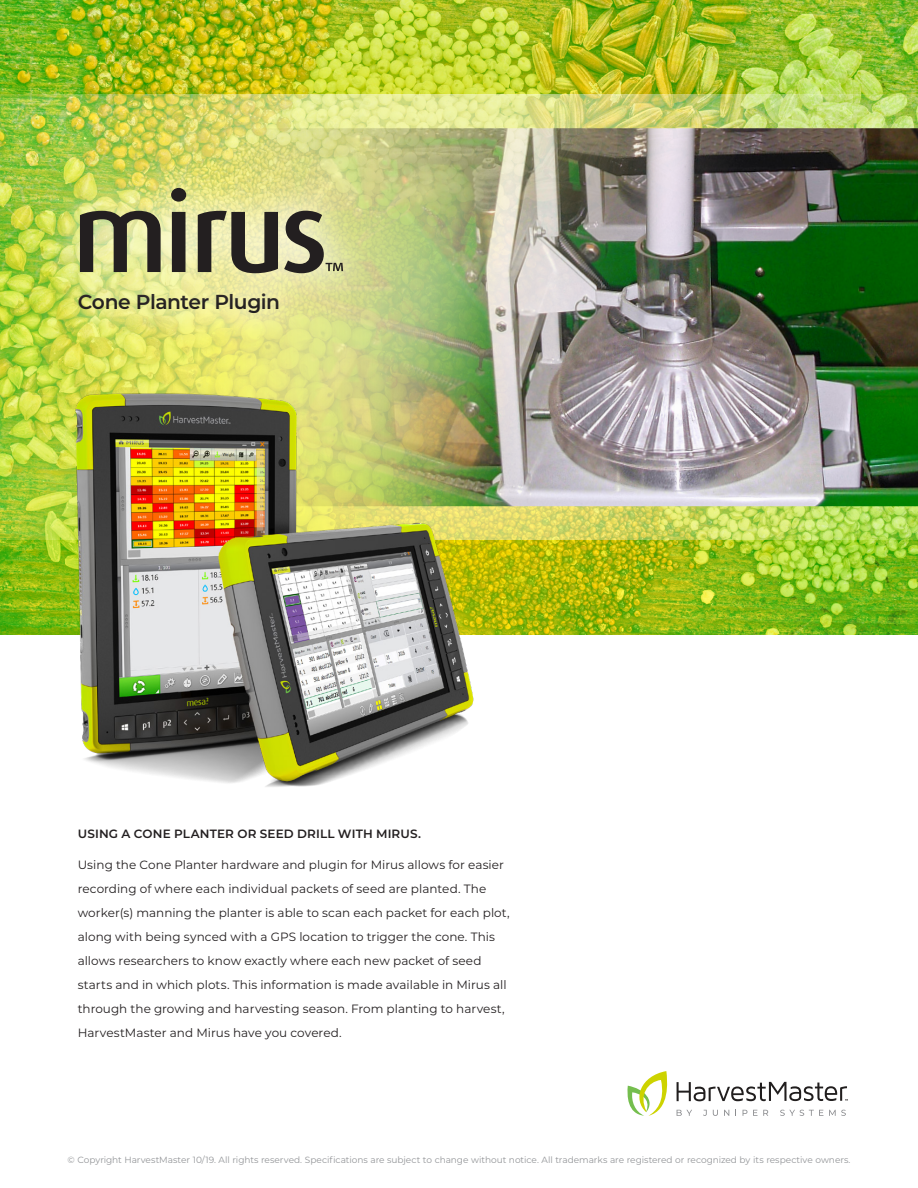
<style>
.page{position:relative;width:918px;height:1188px;background:#fff}
.page>*{position:absolute;margin:0;border:0;box-sizing:border-box;transform-origin:0 0}
.t1{font:600 20.25px "Montserrat";letter-spacing:-.025em;color:#231f20}
.t2{font:12px/24px "Montserrat";letter-spacing:.005em;color:#231f20}
.t3{font:600 12px "Montserrat";letter-spacing:.01em;color:#231f20}
.t4{font:9px "Montserrat";letter-spacing:-.005em;color:#939598}
</style>
<div class="page">
<img style="left:0;top:0;width:918px;height:634px">
<img style="left:181px;top:128px;width:737px;height:378px">
<svg style="left:627px;top:1071px;width:41px;height:45px"></svg>
<svg style="left:677px;top:1082px;width:171px;height:19px"></svg>
<svg style="left:677px;top:1110px;width:15px;height:6px"></svg>
<svg style="left:703px;top:1110px;width:4px;height:6px"></svg>
<svg style="left:713px;top:1110px;width:5px;height:6px"></svg>
<svg style="left:724px;top:1110px;width:5px;height:6px"></svg>
<svg style="left:743px;top:1110px;width:4px;height:6px"></svg>
<svg style="left:753px;top:1110px;width:15px;height:6px"></svg>
<svg style="left:780px;top:1110px;width:43px;height:6px"></svg>
<svg style="left:829px;top:1110px;width:17px;height:6px"></svg>
<img style="left:0;top:238px;width:591px;height:549px">
<div style="left:43px;top:257px;width:272px;height:92px;background:#fff;opacity:.7"></div>
<div style="left:42px;top:152px;width:337px;height:159px;background:#fff;opacity:.7"></div>
<svg style="left:80px;top:211px;width:81px;height:61px;background:#7c7d5b"></svg>
<svg style="left:171px;top:188px;width:15px;height:84px"></svg>
<svg style="left:198px;top:211px;width:80px;height:62px;background:#817d63"></svg>
<svg style="left:284px;top:211px;width:59px;height:62px;background:#9e9d79"></svg>
<p class="t1" style="left:78px;top:287px;width:204px">Cone Planter Plugin</p>
<p class="t3" style="left:78px;top:826px;width:345px">USING A CONE PLANTER OR SEED DRILL WITH MIRUS.</p>
<p class="t2" style="left:78px;top:852px;width:433px">Using the Cone Planter hardware and plugin for Mirus allows for easier recording of where each individual packets of seed are planted. The worker(s) manning the planter is able to scan each packet for each plot, along with being synced with a GPS location to trigger the cone. This allows researchers to know exactly where each new packet of seed starts and in which plots. This information is made available in Mirus all through the growing and harvesting season. From planting to harvest, HarvestMaster and Mirus have you covered.</p>
<p class="t4" style="left:68px;top:1154px;width:785px">© Copyright HarvestMaster 10/19. All rights reserved. Specifications are subject to change without notice. All trademarks are registered or recognized by its respective owners.</p>
</div>
